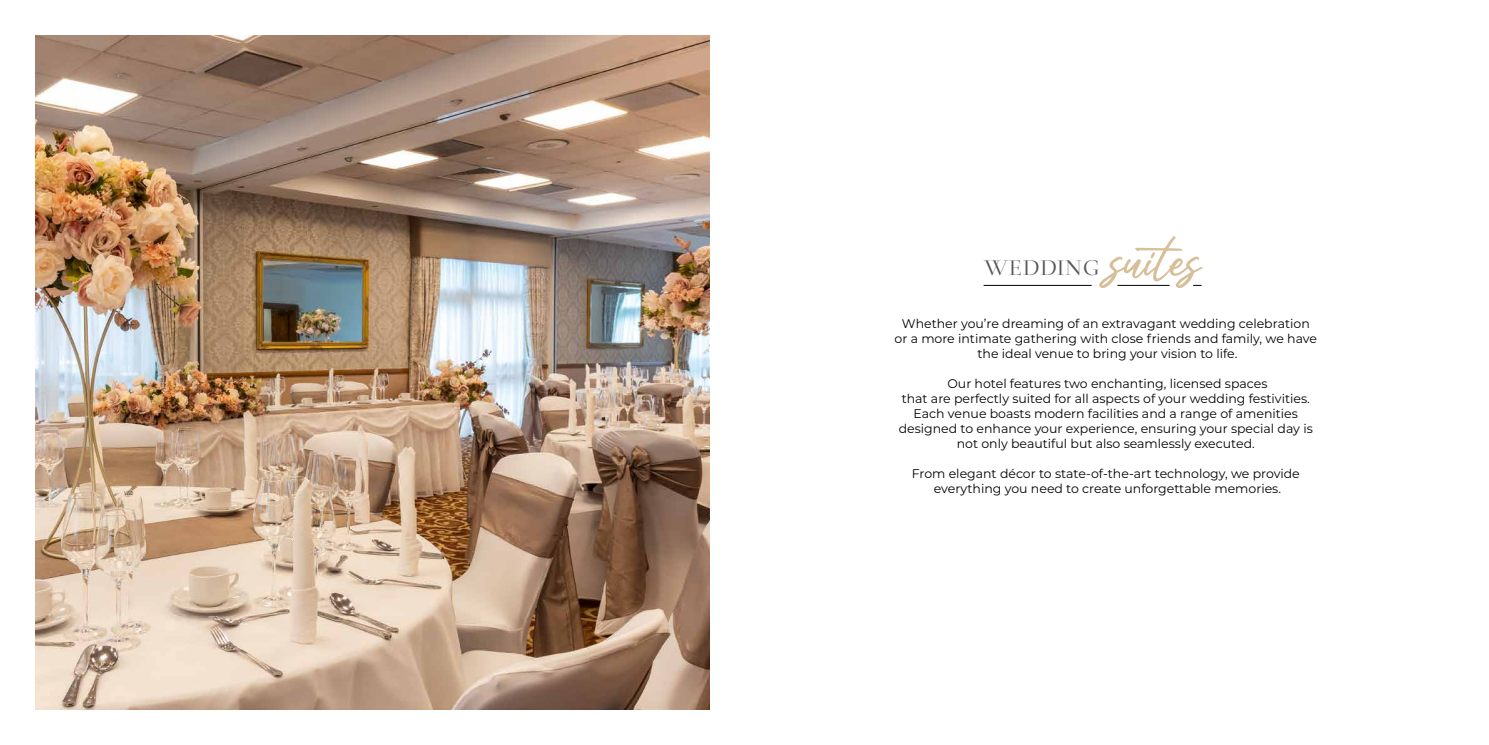
<style>
.page{position:relative;width:1489px;height:745px;background:#fff}
.page>*{position:absolute;margin:0;border:0;box-sizing:border-box;transform-origin:0 0}
.t1{font:72.5px "Maytra";color:#d6bf99}
.t2{font:22.5px "Medio";letter-spacing:.05em;color:#575756}
.t3{font:12.5px/15px "Montserrat";color:#010202;text-align:center}
</style>
<div class="page">
<img style="left:35px;top:35px;width:674px;height:674px">
<hr style="left:983px;top:285px;width:108px;height:1px;background:#000">
<hr style="left:1117px;top:285px;width:52px;height:1px;background:#000">
<h1 class="t1" style="left:1110px;top:225px;width:93px">suites</h1>
<p class="t3" style="left:894px;top:315px;width:424px">Whether you’re dreaming of an extravagant wedding celebration or a more intimate gathering with close friends and family, we have the ideal venue to bring your vision to life.</p>
<p class="t3" style="left:898px;top:375px;width:415px">Our hotel features two enchanting, licensed spaces<br>that are perfectly suited for all aspects of your wedding festivities.<br>Each venue boasts modern facilities and a range of amenities designed to enhance your experience, ensuring your special day is not only beautiful but also seamlessly executed.</p>
<p class="t3" style="left:911px;top:465px;width:389px">From elegant décor to state-of-the-art technology, we provide everything you need to create unforgettable memories.</p>
<h2 class="t2" style="left:983px;top:259px;width:117px">WEDDING</h2>
</div>
